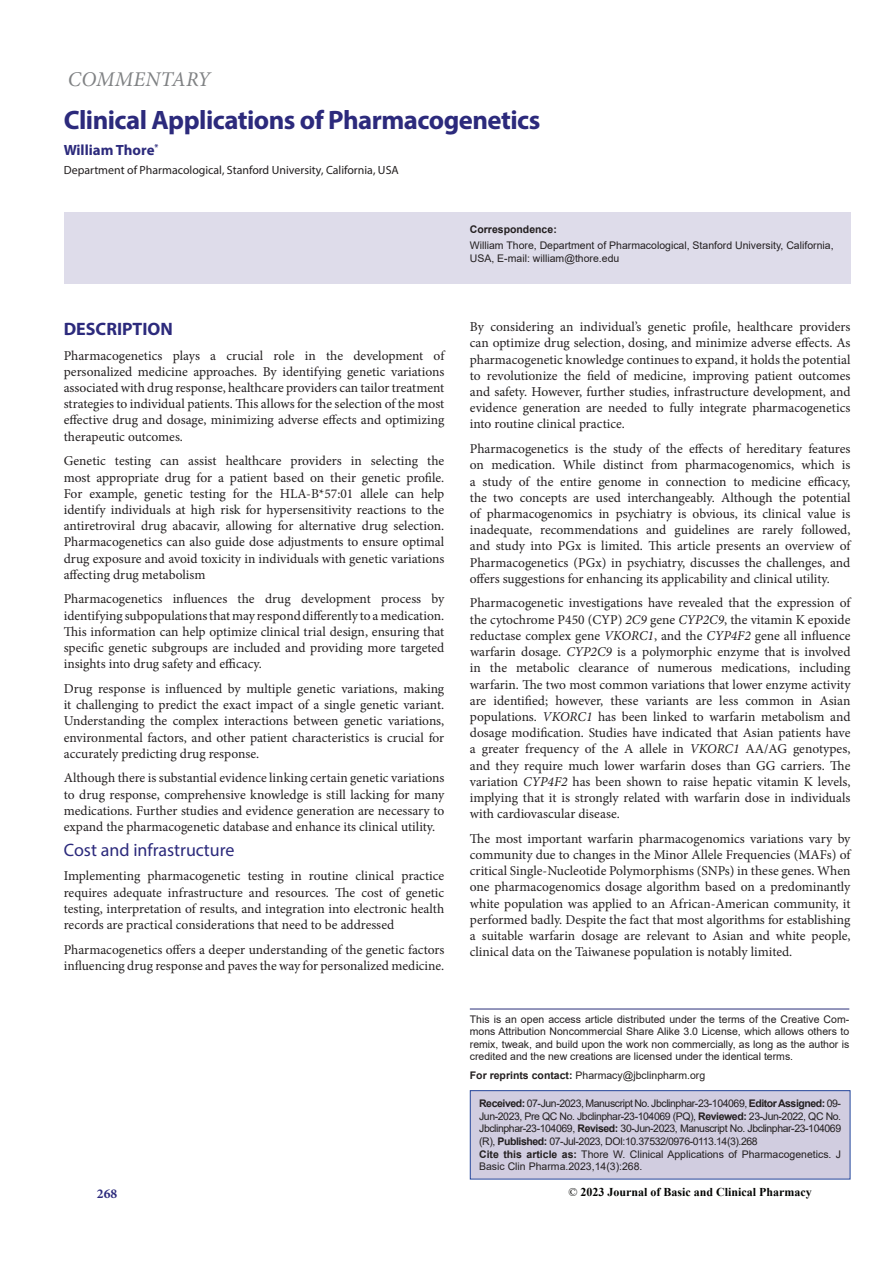
<style>
.page{position:relative;width:893px;height:1263px;background:#fff}
.page>*{position:absolute;margin:0;border:0;box-sizing:border-box;transform-origin:0 0}
.t1{font:700 26.7px "Myriad Pro";letter-spacing:-.02em;color:#2c2a7c}
.t2{font:italic 21px "Minion Pro";letter-spacing:.01em;color:#808284}
.t3{font:18px "Myriad Pro";color:#2c2a7c}
.t4{font:700 18px "Myriad Pro";color:#2c2a7c}
.t5{font:700 14.85px "Myriad Pro";color:#2c2a7c}
.t6{font:13.5px/16.2px "Minion Pro";color:#231f20;text-align:justify}
.t7{font:700 13.5px "Minion Pro";color:#2c2a7c}
.t8{font:700 12px "Times New Roman";color:#040503}
.t9{font:11.85px "Myriad Pro";color:#231f20}
.t10{font:10.5px/12.6px "Arial";color:#231f20;text-align:justify}
.t11{font:10.5px/12.6px "Arial";letter-spacing:-.04em;color:#231f20}
.t12{font:700 10.5px "Arial";color:#231f20}
.s1{font-style:italic}
.s2{font-weight:700}
.s3{font-weight:400}
</style>
<div class="page">
<hr style="left:470px;top:1009px;width:379px;height:1px;background:#2b2f79">
<div style="left:470px;top:1091px;width:380px;height:88px;background:#d1cde0"></div>
<div style="left:470px;top:1090px;width:380px;height:89px;border:1px solid #26489d"></div>
<div style="left:64px;top:212px;width:786px;height:71px;background:#dedcea"></div>
<h2 class="t2" style="left:68px;top:65px;width:144px">COMMENTARY</h2>
<h1 class="t1" style="left:64px;top:103px;width:478px">Clinical Applications of Pharmacogenetics</h1>
<p class="t5" style="left:64px;top:141px;width:96px">William Thore<sup>*</sup></p>
<p class="t9" style="left:64px;top:163px;width:337px">Department of Pharmacological, Stanford University, California, USA</p>
<h3 class="t4" style="left:64px;top:317px;width:111px">DESCRIPTION</h3>
<p class="t6" style="left:64px;top:347px;width:382px">Pharmacogenetics plays a crucial role in the development of personalized medicine approaches. By identifying genetic variations associated with drug response, healthcare providers can tailor treatment strategies to individual patients. This allows for the selection of the most effective drug and dosage, minimizing adverse effects and optimizing therapeutic outcomes.</p>
<p class="t6" style="left:64px;top:453px;width:382px">Genetic testing can assist healthcare providers in selecting the most appropriate drug for a patient based on their genetic profile.<br>For example, genetic testing for the HLA-B*57:01 allele can help identify individuals at high risk for hypersensitivity reactions to the antiretroviral drug abacavir, allowing for alternative drug selection.<br>Pharmacogenetics can also guide dose adjustments to ensure optimal drug exposure and avoid toxicity in individuals with genetic variations affecting drug metabolism</p>
<p class="t6" style="left:64px;top:591px;width:382px">Pharmacogenetics influences the drug development process by identifying subpopulations that may respond differently to a medication.<br>This information can help optimize clinical trial design, ensuring that specific genetic subgroups are included and providing more targeted insights into drug safety and efficacy.</p>
<p class="t6" style="left:64px;top:681px;width:382px">Drug response is influenced by multiple genetic variations, making it challenging to predict the exact impact of a single genetic variant.<br>Understanding the complex interactions between genetic variations, environmental factors, and other patient characteristics is crucial for accurately predicting drug response.</p>
<p class="t6" style="left:64px;top:770px;width:382px">Although there is substantial evidence linking certain genetic variations to drug response, comprehensive knowledge is still lacking for many medications. Further studies and evidence generation are necessary to expand the pharmacogenetic database and enhance its clinical utility.</p>
<h3 class="t3" style="left:64px;top:839px;width:172px">Cost and infrastructure</h3>
<p class="t6" style="left:64px;top:868px;width:382px">Implementing pharmacogenetic testing in routine clinical practice requires adequate infrastructure and resources. The cost of genetic testing, interpretation of results, and integration into electronic health records are practical considerations that need to be addressed</p>
<p class="t6" style="left:64px;top:941px;width:382px">Pharmacogenetics offers a deeper understanding of the genetic factors influencing drug response and paves the way for personalized medicine.</p>
<p class="t12" style="left:470px;top:221px;width:88px">Correspondence:</p>
<p class="t10" style="left:470px;top:239px;width:365px">William Thore, Department of Pharmacological, Stanford University, California,<br>USA, E-mail: william@thore.edu</p>
<p class="t6" style="left:470px;top:319px;width:382px">By considering an individual’s genetic profile, healthcare providers can optimize drug selection, dosing, and minimize adverse effects. As pharmacogenetic knowledge continues to expand, it holds the potential to revolutionize the field of medicine, improving patient outcomes and safety. However, further studies, infrastructure development, and evidence generation are needed to fully integrate pharmacogenetics into routine clinical practice.</p>
<p class="t6" style="left:470px;top:441px;width:382px">Pharmacogenetics is the study of the effects of hereditary features on medication. While distinct from pharmacogenomics, which is a study of the entire genome in connection to medicine efficacy, the two concepts are used interchangeably. Although the potential of pharmacogenomics in psychiatry is obvious, its clinical value is inadequate, recommendations and guidelines are rarely followed, and study into PGx is limited. This article presents an overview of Pharmacogenetics (PGx) in psychiatry, discusses the challenges, and offers suggestions for enhancing its applicability and clinical utility.</p>
<p class="t6" style="left:470px;top:595px;width:382px">Pharmacogenetic investigations have revealed that the expression of the cytochrome P450 (CYP) <span class="s1">2C9</span> gene <span class="s1">CYP2C9</span>, the vitamin K epoxide reductase complex gene <span class="s1">VKORC1</span>, and the <span class="s1">CYP4F2</span> gene all influence warfarin dosage. <span class="s1">CYP2C9</span> is a polymorphic enzyme that is involved in the metabolic clearance of numerous medications, including warfarin. The two most common variations that lower enzyme activity are identified; however, these variants are less common in Asian populations. <span class="s1">VKORC1</span> has been linked to warfarin metabolism and dosage modification. Studies have indicated that Asian patients have a greater frequency of the A allele in <span class="s1">VKORC1</span> AA/AG genotypes, and they require much lower warfarin doses than GG carriers. The variation <span class="s1">CYP4F2</span> has been shown to raise hepatic vitamin K levels, implying that it is strongly related with warfarin dose in individuals with cardiovascular disease.</p>
<p class="t6" style="left:470px;top:830px;width:382px">The most important warfarin pharmacogenomics variations vary by community due to changes in the Minor Allele Frequencies (MAFs) of critical Single-Nucleotide Polymorphisms (SNPs) in these genes. When one pharmacogenomics dosage algorithm based on a predominantly white population was applied to an African-American community, it performed badly. Despite the fact that most algorithms for establishing a suitable warfarin dosage are relevant to Asian and white people, clinical data on the Taiwanese population is notably limited.</p>
<p class="t10" style="left:470px;top:1012px;width:381px">This is an open access article distributed under the terms of the Creative Com&shy;mons Attribution Noncommercial Share Alike 3.0 License, which allows others to remix, tweak, and build upon the work non commercially, as long as the author is credited and the new creations are licensed under the identical terms.</p>
<p class="t10" style="left:470px;top:1069px;width:237px"><span class="s2">For reprints contact:</span> Pharmacy@jbclinpharm.org</p>
<p class="t11" style="left:479px;top:1097px;width:364px"><span class="s2">Received:</span> 07-Jun-2023, Manuscript No. Jbclinphar-23-104069, <span class="s2">Editor Assigned:</span> 09- Jun-2023, Pre QC No. Jbclinphar-23-104069 (PQ), <span class="s2">Reviewed:</span> 23-Jun-2022, QC No.<br>Jbclinphar-23-104069, <span class="s2">Revised:</span> 30-Jun-2023, Manuscript No. Jbclinphar-23-104069 (R), <span class="s2">Published:</span> 07-Jul-2023, DOI:10.37532/0976-0113.14(3).268<br><span class="s2">Cite this article as:</span> Thore W. Clinical Applications of Pharmacogenetics. J Basic Clin Pharma.2023,14(3):268.</p>
<p class="t7" style="left:97px;top:1184px;width:22px">268</p>
<p class="t8" style="left:568px;top:1183px;width:245px"><span class="s3">©</span> 2023 Journal of Basic and Clinical Pharmacy</p>
</div>
